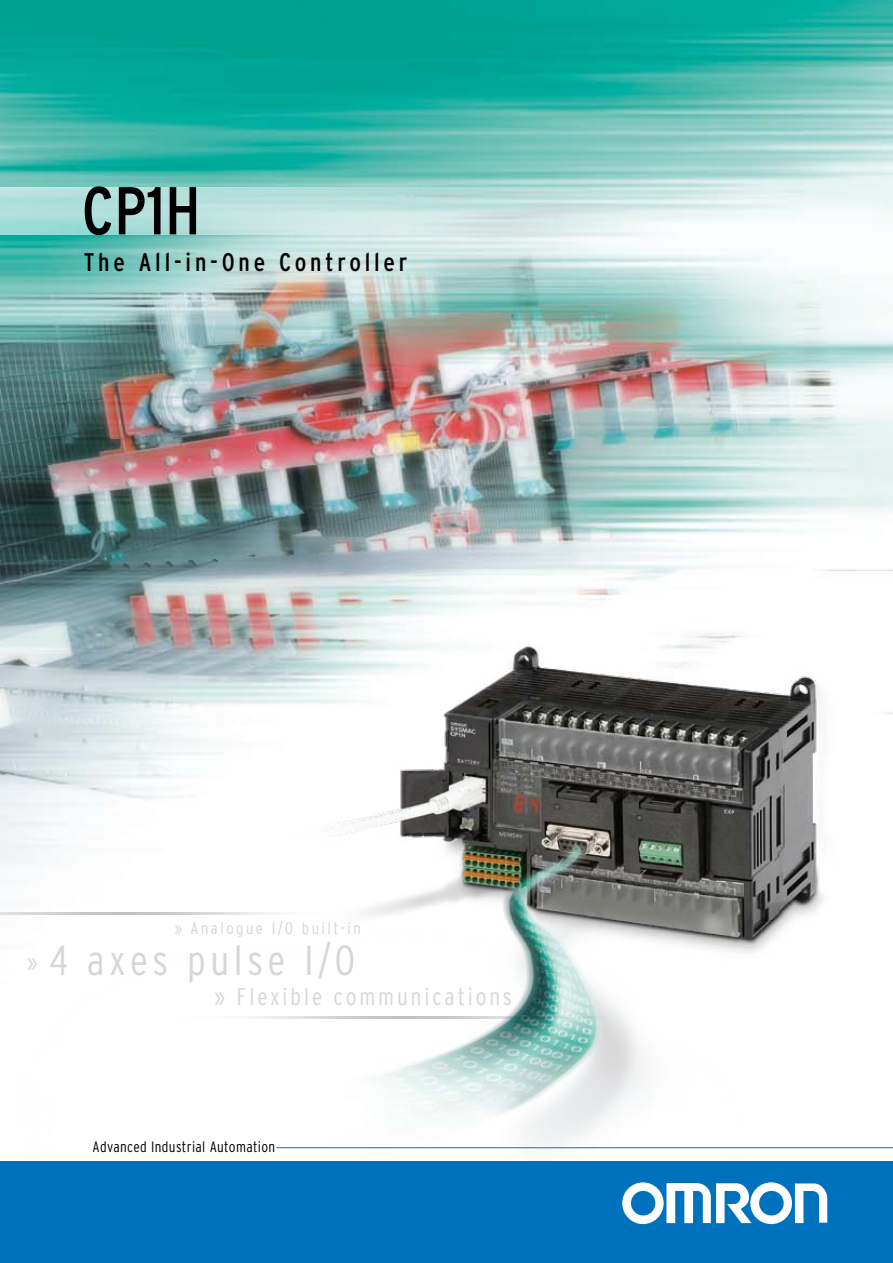
<style>
.page{position:relative;width:893px;height:1263px;background:#fff}
.page>*{position:absolute;margin:0;border:0;box-sizing:border-box;transform-origin:0 0}
.t1{font:condensed 67.5px "Interstate";color:#000}
.t2{font:300 condensed 42px "Interstate";letter-spacing:.11em;color:#d4d6d8}
.t3{font:condensed 25.5px "Interstate";letter-spacing:.15em;color:#000}
.t4{font:300 condensed 24px "Interstate";letter-spacing:.12em;color:#d4d6d8}
.t5{font:300 condensed 16.5px "Interstate";letter-spacing:.15em;color:#d4d6d8}
.t6{font:300 condensed 15px "Interstate";letter-spacing:.025em;color:#000}
.s1{font-size:22.5px}
</style>
<div class="page">
<img style="left:0;top:0;width:893px;height:915px">
<img style="left:0;top:187px;width:893px;height:47px">
<img style="left:17px;top:591px;width:876px;height:558px">
<div style="left:0;top:1161px;width:893px;height:102px;background:#0072bd"></div>
<svg style="left:622px;top:1182px;width:205px;height:42px"></svg>
<img style="left:0;top:912px;width:422px;height:2px">
<img style="left:173px;top:1017px;width:531px;height:1px">
<hr style="left:276px;top:1147px;width:617px;height:1px;background:#0072bd">
<h1 class="t1" style="left:82px;top:173px;width:121px">CP1H</h1>
<h3 class="t3" style="left:84px;top:247px;width:325px">The All-in-One Controller</h3>
<p class="t5" style="left:174px;top:919px;width:188px">» Analogue I/O built-in</p>
<h2 class="t2" style="left:27px;top:937px;width:330px"><span class="s1">»</span> 4 axes pulse I/O</h2>
<h3 class="t4" style="left:215px;top:983px;width:299px">» Flexible communications</h3>
<p class="t6" style="left:93px;top:1138px;width:184px">Advanced Industrial Automation</p>
</div>
